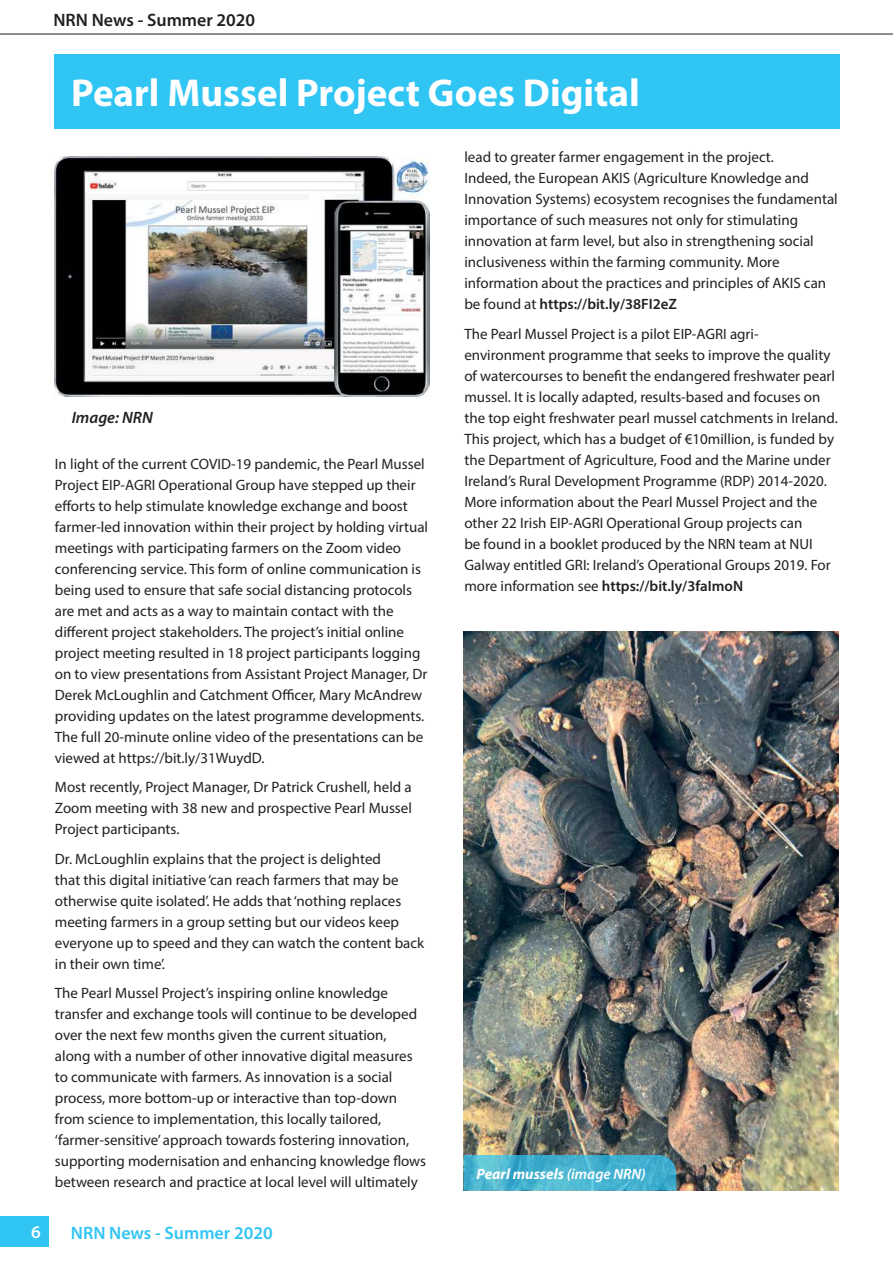
<style>
.page{position:relative;width:893px;height:1263px;background:#fff}
.page>*{position:absolute;margin:0;border:0;box-sizing:border-box;transform-origin:0 0}
.t1{font:700 39px "Myriad Pro";color:#fff}
.t2{font:600 18px "Myriad Pro";color:#221f1f}
.t3{font:600 18px "Myriad Pro";color:#31c5f4}
.t4{font:600 18px "Myriad Pro";color:#fff}
.t5{font:italic 600 16.5px "Myriad Pro";color:#221f1f}
.t6{font:15px/21px "Myriad Pro";color:#221f1f}
.t7{font:italic 700 15px "Myriad Pro";color:#fff}
.s1{font-weight:600}
</style>
<div class="page">
<hr style="left:0;top:34px;width:893px;height:1px;background:#221f1f">
<div style="left:0;top:1216px;width:49px;height:31px;background:#31c5f4"></div>
<div style="left:54px;top:54px;width:785px;height:75px;background:#31c5f4"></div>
<img style="left:54px;top:157px;width:375px;height:240px">
<img style="left:463px;top:631px;width:376px;height:560px">
<svg style="left:463px;top:1155px;width:213px;height:36px;background:#47b2ce"></svg>
<p class="t2" style="left:53px;top:13px;width:203px">NRN News - Summer 2020</p>
<h1 class="t1" style="left:71px;top:78px;width:570px">Pearl Mussel Project Goes Digital</h1>
<p class="t5" style="left:72px;top:411px;width:83px">Image: NRN</p>
<p class="t6" style="left:55px;top:454px;width:375px">In light of the current COVID-19 pandemic, the Pearl Mussel Project EIP-AGRI Operational Group have stepped up their efforts to help stimulate knowledge exchange and boost farmer-led innovation within their project by holding virtual meetings with participating farmers on the Zoom video conferencing service. This form of online communication is being used to ensure that safe social distancing protocols are met and acts as a way to maintain contact with the different project stakeholders. The project’s initial online project meeting resulted in 18 project participants logging on to view presentations from Assistant Project Manager, Dr Derek McLoughlin and Catchment Officer, Mary McAndrew providing updates on the latest programme developments.<br>The full 20-minute online video of the presentations can be viewed at https://bit.ly/31WuydD.</p>
<p class="t6" style="left:55px;top:778px;width:359px;text-align:justify">Most recently, Project Manager, Dr Patrick Crushell, held a Zoom meeting with 38 new and prospective Pearl Mussel Project participants.</p>
<p class="t6" style="left:55px;top:849px;width:371px">Dr. McLoughlin explains that the project is delighted<br>that this digital initiative ‘can reach farmers that may be otherwise quite isolated’. He adds that ‘nothing replaces meeting farmers in a group setting but our videos keep everyone up to speed and they can watch the content back in their own time’.</p>
<p class="t6" style="left:55px;top:984px;width:373px">The Pearl Mussel Project’s inspiring online knowledge transfer and exchange tools will continue to be developed over the next few months given the current situation,<br>along with a number of other innovative digital measures to communicate with farmers. As innovation is a social process, more bottom-up or interactive than top-down from science to implementation, this locally tailored, ‘farmer-sensitive’ approach towards fostering innovation, supporting modernisation and enhancing knowledge flows between research and practice at local level will ultimately</p>
<p class="t4" style="left:31px;top:1225px;width:11px">6</p>
<p class="t3" style="left:71px;top:1226px;width:203px">NRN News - Summer 2020</p>
<p class="t6" style="left:464px;top:148px;width:375px">lead to greater farmer engagement in the project.<br>Indeed, the European AKIS (Agriculture Knowledge and Innovation Systems) ecosystem recognises the fundamental importance of such measures not only for stimulating innovation at farm level, but also in strengthening social inclusiveness within the farming community. More information about the practices and principles of AKIS can be found at <span class="s1">https://bit.ly/38FI2eZ</span></p>
<p class="t6" style="left:464px;top:324px;width:375px">The Pearl Mussel Project is a pilot EIP-AGRI agri&shy;environment programme that seeks to improve the quality of watercourses to benefit the endangered freshwater pearl mussel. It is locally adapted, results-based and focuses on the top eight freshwater pearl mussel catchments in Ireland.<br>This project, which has a budget of €10million, is funded by the Department of Agriculture, Food and the Marine under Ireland’s Rural Development Programme (RDP) 2014-2020.<br>More information about the Pearl Mussel Project and the other 22 Irish EIP-AGRI Operational Group projects can<br>be found in a booklet produced by the NRN team at NUI Galway entitled GRI: Ireland’s Operational Groups 2019. For more information see <span class="s1">https://bit.ly/3faImoN</span></p>
<p class="t7" style="left:476px;top:1168px;width:171px">Pearl mussels <span class="s1">(image NRN)</span></p>
</div>
